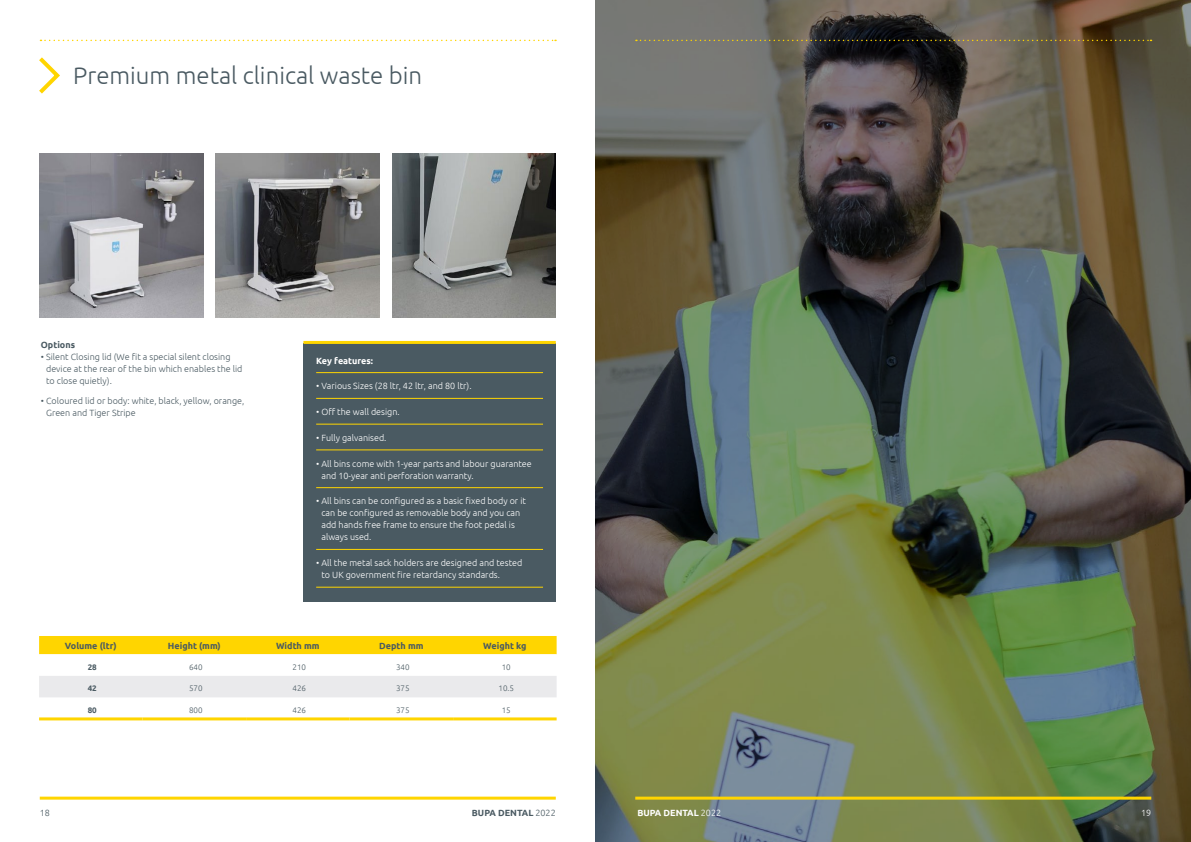
<style>
.page{position:relative;width:1191px;height:842px;background:#fff}
.page>*{position:absolute;margin:0;border:0;box-sizing:border-box;transform-origin:0 0}
.t1{font:300 24px "Ubuntu";color:#4a5a62}
.t2{font:300 9px/12px "Ubuntu";color:#fff}
.t3{font:300 9px/12px "Ubuntu";color:#4a5a62}
.t4{font:700 9px "Ubuntu";color:#4a5a62}
.t5{font:700 9px "Ubuntu";color:#fff}
.t6{font:300 8px "Ubuntu";color:#4a5a62}
.t7{font:700 8px "Ubuntu";color:#4a5a62}
.s1{font-weight:300}
</style>
<div class="page">
<hr style="left:40px;top:797px;width:516px;height:3px;background:#ffd500">
<svg style="left:40px;top:40px;width:516px;height:1px"></svg>
<img style="left:595px;top:0;width:596px;height:842px">
<hr style="left:635px;top:797px;width:516px;height:3px;background:#ffd500">
<svg style="left:636px;top:40px;width:515px;height:1px"></svg>
<svg style="left:39px;top:57px;width:21px;height:37px"></svg>
<div style="left:303px;top:344px;width:253px;height:258px;background:#4a5a62"></div>
<hr style="left:316px;top:372px;width:227px;height:1px;background:#ffd500">
<hr style="left:316px;top:398px;width:227px;height:1px;background:#ffd500">
<hr style="left:316px;top:424px;width:227px;height:1px;background:#ffd500">
<hr style="left:316px;top:449px;width:227px;height:1px;background:#ffd500">
<hr style="left:316px;top:487px;width:227px;height:1px;background:#ffd500">
<hr style="left:316px;top:549px;width:227px;height:1px;background:#ffd500">
<hr style="left:316px;top:587px;width:227px;height:1px;background:#ffd500">
<hr style="left:303px;top:341px;width:253px;height:3px;background:#ffd500">
<img style="left:40px;top:154px;width:163px;height:163px">
<svg style="left:39px;top:636px;width:517px;height:61px"></svg>
<hr style="left:39px;top:717px;width:104px;height:3px;background:#ffd500">
<hr style="left:143px;top:717px;width:103px;height:3px;background:#ffd500">
<hr style="left:246px;top:717px;width:103px;height:3px;background:#ffd500">
<hr style="left:349px;top:717px;width:104px;height:3px;background:#ffd500">
<hr style="left:453px;top:717px;width:103px;height:3px;background:#ffd500">
<img style="left:216px;top:154px;width:163px;height:163px">
<img style="left:392px;top:154px;width:164px;height:163px">
<h1 class="t1" style="left:73px;top:61px;width:350px">Premium metal clinical waste bin</h1>
<p class="t4" style="left:41px;top:339px;width:36px">Options</p>
<p class="t3" style="left:46px;top:350px;width:198px;text-indent:-5px">• Silent Closing lid (We fit a special silent closing device at the rear of the bin which enables the lid to close quietly).</p>
<p class="t3" style="left:46px;top:395px;width:200px;text-indent:-5px">• Coloured lid or body: white, black, yellow, orange,<br>Green and Tiger Stripe</p>
<p class="t5" style="left:316px;top:355px;width:58px">Key features:</p>
<p class="t2" style="left:316px;top:380px;width:157px">• Various Sizes (28 ltr, 42 ltr, and 80 ltr).</p>
<p class="t2" style="left:316px;top:406px;width:85px">• Off the wall design.</p>
<p class="t2" style="left:316px;top:431px;width:72px">• Fully galvanised.</p>
<p class="t2" style="left:321px;top:457px;width:212px;text-indent:-5px">• All bins come with 1-year parts and labour guarantee and 10-year anti perforation warranty.</p>
<p class="t2" style="left:321px;top:495px;width:206px;text-indent:-5px">• All bins can be configured as a basic fixed body or it can be configured as removable body and you can add hands free frame to ensure the foot pedal is always used.</p>
<p class="t2" style="left:321px;top:557px;width:202px;text-indent:-5px">• All the metal sack holders are designed and tested to UK government fire retardancy standards.</p>
<p class="t4" style="left:65px;top:640px;width:53px">Volume (ltr)</p>
<p class="t4" style="left:168px;top:640px;width:54px">Height (mm)</p>
<p class="t4" style="left:276px;top:640px;width:45px">Width mm</p>
<p class="t4" style="left:379px;top:640px;width:46px">Depth mm</p>
<p class="t4" style="left:483px;top:640px;width:45px">Weight kg</p>
<p class="t7" style="left:88px;top:662px;width:11px">28</p>
<p class="t6" style="left:189px;top:662px;width:15px">640</p>
<p class="t6" style="left:292px;top:662px;width:15px">210</p>
<p class="t6" style="left:396px;top:662px;width:15px">340</p>
<p class="t6" style="left:502px;top:662px;width:11px">10</p>
<p class="t7" style="left:88px;top:683px;width:11px">42</p>
<p class="t6" style="left:189px;top:683px;width:15px">570</p>
<p class="t6" style="left:292px;top:683px;width:15px">426</p>
<p class="t6" style="left:396px;top:683px;width:15px">375</p>
<p class="t6" style="left:498px;top:683px;width:17px">10.5</p>
<p class="t7" style="left:88px;top:705px;width:11px">80</p>
<p class="t6" style="left:189px;top:705px;width:15px">800</p>
<p class="t6" style="left:292px;top:705px;width:15px">426</p>
<p class="t6" style="left:396px;top:705px;width:15px">375</p>
<p class="t6" style="left:502px;top:705px;width:11px">15</p>
<p class="t3" style="left:40px;top:806px;width:12px">18</p>
<p class="t4" style="left:472px;top:807px;width:85px">BUPA DENTAL <span class="s1">2022</span></p>
<p class="t5" style="left:637px;top:807px;width:85px">BUPA DENTAL <span class="s1">2022</span></p>
<p class="t2" style="left:1141px;top:806px;width:12px">19</p>
</div>
